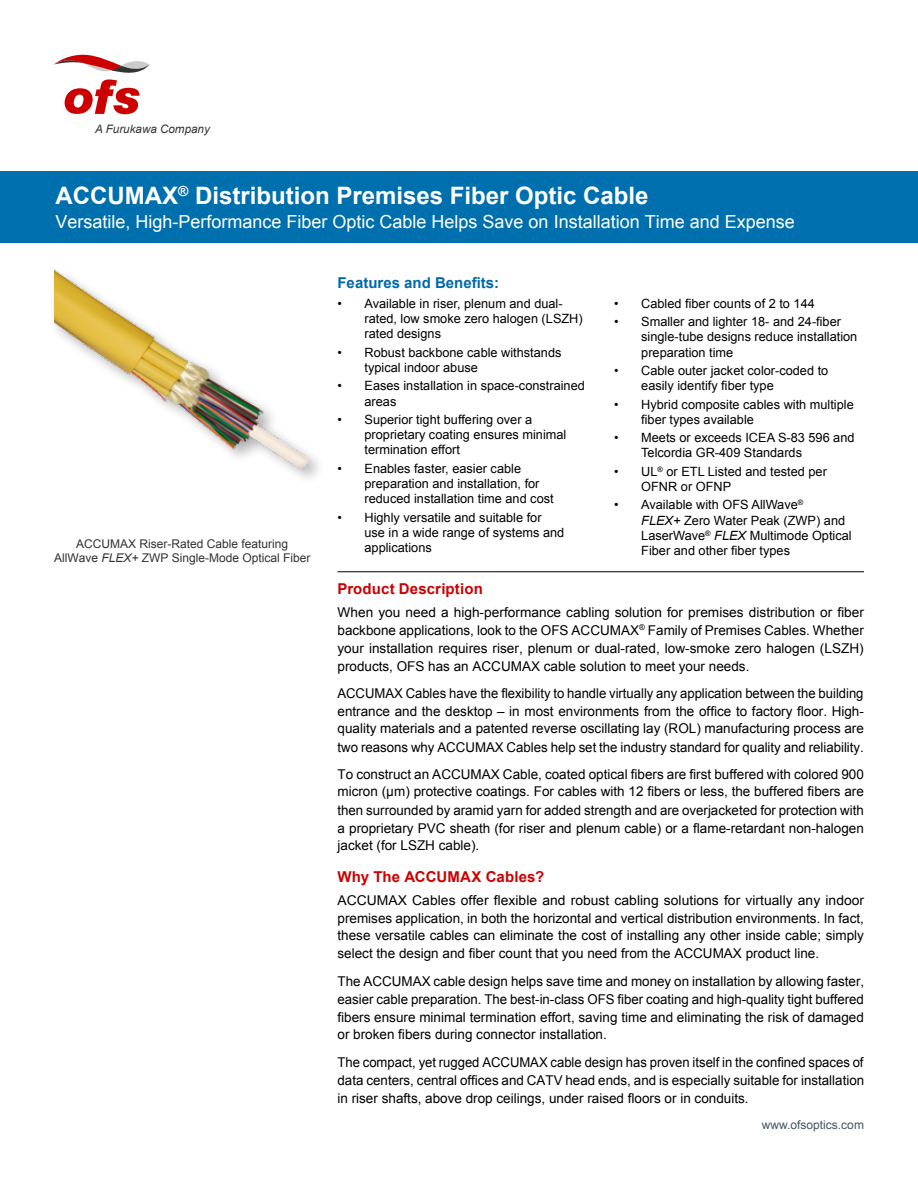
<style>
.page{position:relative;width:918px;height:1188px;background:#fff}
.page>*{position:absolute;margin:0;border:0;box-sizing:border-box;transform-origin:0 0}
.t1{font:700 24px "Arial";color:#fff}
.t2{font:18px "Arial";color:#fff}
.t3{font:700 15px "Arial";letter-spacing:.01em;color:#c00}
.t4{font:700 15px "Arial";color:#0069aa}
.t5{font:13.5px/18px "Arial";color:#000;text-align:justify}
.t6{font:12.75px/15.3px "Arial";color:#000}
.t7{font:12px/14.4px "Arial";color:#323232;text-align:center}
.t8{font:12px "Arial";color:#455560}
.t9{font:italic 11.7px "Arial";color:#333}
.s1{font-style:italic}
</style>
<div class="page">
<hr style="left:338px;top:571px;width:526px;height:1px;background:#000">
<svg style="left:54px;top:54px;width:96px;height:61px"></svg>
<div style="left:0;top:171px;width:918px;height:72px;background:#006fad"></div>
<img style="left:54px;top:269px;width:255px;height:201px">
<p class="t9" style="left:95px;top:122px;width:116px">A Furukawa Company</p>
<h1 class="t1" style="left:56px;top:179px;width:595px">ACCUMAX<sup>®</sup> Distribution Premises Fiber Optic Cable</h1>
<h2 class="t2" style="left:56px;top:210px;width:741px">Versatile, High-Performance Fiber Optic Cable Helps Save on Installation Time and Expense</h2>
<p class="t7" style="left:54px;top:537px;width:258px">ACCUMAX Riser-Rated Cable featuring<br>AllWave <span class="s1">FLEX+</span> ZWP Single-Mode Optical Fiber</p>
<p class="t4" style="left:338px;top:273px;width:163px">Features and Benefits:</p>
<p class="t6" style="left:365px;top:296px;width:220px;text-indent:-27px">• Available in riser, plenum and dual&shy;rated, low smoke zero halogen (LSZH) rated designs</p>
<p class="t6" style="left:365px;top:345px;width:199px;text-indent:-27px">• Robust backbone cable withstands typical indoor abuse</p>
<p class="t6" style="left:365px;top:378px;width:222px;text-indent:-27px">• Eases installation in space-constrained areas</p>
<p class="t6" style="left:365px;top:412px;width:203px;text-indent:-27px">• Superior tight buffering over a proprietary coating ensures minimal termination effort</p>
<p class="t6" style="left:365px;top:461px;width:191px;text-indent:-27px">• Enables faster, easier cable preparation and installation, for reduced installation time and cost</p>
<p class="t6" style="left:365px;top:510px;width:201px;text-indent:-27px">• Highly versatile and suitable for use in a wide range of systems and applications</p>
<p class="t6" style="left:614px;top:296px;width:202px">• Cabled fiber counts of 2 to 144</p>
<p class="t6" style="left:641px;top:314px;width:218px;text-indent:-27px">• Smaller and lighter 18- and 24-fiber single-tube designs reduce installation preparation time</p>
<p class="t6" style="left:641px;top:363px;width:189px;text-indent:-27px">• Cable outer jacket color-coded to easily identify fiber type</p>
<p class="t6" style="left:641px;top:397px;width:214px;text-indent:-27px">• Hybrid composite cables with multiple fiber types available</p>
<p class="t6" style="left:641px;top:430px;width:215px;text-indent:-27px">• Meets or exceeds ICEA S-83 596 and<br>Telcordia GR-409 Standards</p>
<p class="t6" style="left:641px;top:464px;width:187px;text-indent:-27px">• UL<sup>®</sup> or ETL Listed and tested per<br>OFNR or OFNP</p>
<p class="t6" style="left:641px;top:497px;width:212px;text-indent:-27px">• Available with OFS AllWave<sup>®<br></sup><span class="s1">FLEX+</span> Zero Water Peak (ZWP) and<br>LaserWave<sup>®</sup> <span class="s1">FLEX</span> Multimode Optical<br>Fiber and other fiber types</p>
<p class="t3" style="left:338px;top:579px;width:147px">Product Description</p>
<p class="t5" style="left:338px;top:603px;width:528px">When you need a high-performance cabling solution for premises distribution or fiber backbone applications, look to the OFS ACCUMAX<sup>®</sup> Family of Premises Cables. Whether your installation requires riser, plenum or dual-rated, low-smoke zero halogen (LSZH) products, OFS has an ACCUMAX cable solution to meet your needs.</p>
<p class="t5" style="left:338px;top:684px;width:528px">ACCUMAX Cables have the flexibility to handle virtually any application between the building entrance and the desktop – in most environments from the office to factory floor. High&shy;quality materials and a patented reverse oscillating lay (ROL) manufacturing process are two reasons why ACCUMAX Cables help set the industry standard for quality and reliability.</p>
<p class="t5" style="left:338px;top:765px;width:528px">To construct an ACCUMAX Cable, coated optical fibers are first buffered with colored 900 micron (µm) protective coatings. For cables with 12 fibers or less, the buffered fibers are then surrounded by aramid yarn for added strength and are overjacketed for protection with a proprietary PVC sheath (for riser and plenum cable) or a flame-retardant non-halogen jacket (for LSZH cable).</p>
<p class="t3" style="left:338px;top:867px;width:208px">Why The ACCUMAX Cables?</p>
<p class="t5" style="left:338px;top:891px;width:528px">ACCUMAX Cables offer flexible and robust cabling solutions for virtually any indoor premises application, in both the horizontal and vertical distribution environments. In fact, these versatile cables can eliminate the cost of installing any other inside cable; simply select the design and fiber count that you need from the ACCUMAX product line.</p>
<p class="t5" style="left:338px;top:972px;width:528px">The ACCUMAX cable design helps save time and money on installation by allowing faster, easier cable preparation. The best-in-class OFS fiber coating and high-quality tight buffered fibers ensure minimal termination effort, saving time and eliminating the risk of damaged or broken fibers during connector installation.</p>
<p class="t5" style="left:338px;top:1053px;width:528px">The compact, yet rugged ACCUMAX cable design has proven itself in the confined spaces of data centers, central offices and CATV head ends, and is especially suitable for installation in riser shafts, above drop ceilings, under raised floors or in conduits.</p>
<p class="t8" style="left:762px;top:1117px;width:104px">www.ofsoptics.com</p>
</div>
